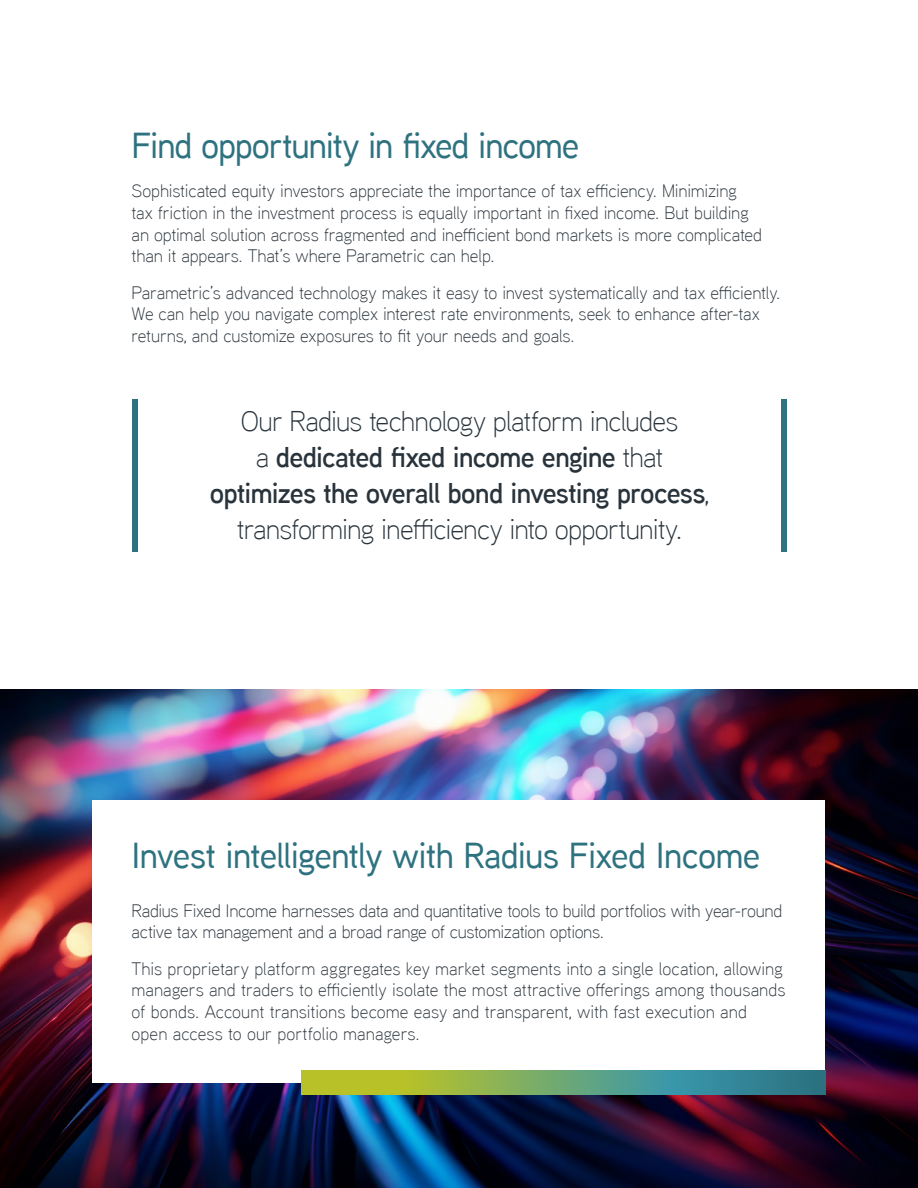
<style>
.page{position:relative;width:918px;height:1188px;background:#fff}
.page>*{position:absolute;margin:0;border:0;box-sizing:border-box;transform-origin:0 0}
.t1{font:500 36px "Aaux Next";letter-spacing:-.03em;color:#2e7280}
.t2{font:300 28.5px/36px "Aaux Next";letter-spacing:-.03em;color:#29333b;text-align:center}
.t3{font:300 18px/21.6px "Aaux Next";letter-spacing:-.01em;color:#2a333b}
.s1{font-weight:600}
</style>
<div class="page">
<img style="left:0;top:689px;width:918px;height:499px">
<div style="left:133px;top:399px;width:5px;height:153px;background:#2e7280"></div>
<div style="left:781px;top:399px;width:5px;height:153px;background:#2e7280"></div>
<div style="left:93px;top:800px;width:732px;height:283px;background:#fff"></div>
<svg style="left:302px;top:1071px;width:523px;height:24px;background:#70a469"></svg>
<h1 class="t1" style="left:132px;top:121px;width:449px">Find opportunity in fixed income</h1>
<p class="t3" style="left:132px;top:180px;width:632px">Sophisticated equity investors appreciate the importance of tax efficiency. Minimizing tax friction in the investment process is equally important in fixed income. But building an optimal solution across fragmented and inefficient bond markets is more complicated than it appears. That’s where Parametric can help.</p>
<p class="t3" style="left:132px;top:281px;width:650px">Parametric’s advanced technology makes it easy to invest systematically and tax efficiently.<br>We can help you navigate complex interest rate environments, seek to enhance after-tax returns, and customize exposures to fit your needs and goals.</p>
<h2 class="t2" style="left:210px;top:402px;width:501px">Our Radius technology platform includes<br>a <span class="s1">dedicated fixed income engine</span> that <span class="s1">optimizes the overall bond investing process</span>, transforming inefficiency into opportunity.</h2>
<h1 class="t1" style="left:132px;top:831px;width:630px">Invest intelligently with Radius Fixed Income</h1>
<p class="t3" style="left:132px;top:899px;width:652px">Radius Fixed Income harnesses data and quantitative tools to build portfolios with year-round active tax management and a broad range of customization options.</p>
<p class="t3" style="left:132px;top:957px;width:655px">This proprietary platform aggregates key market segments into a single location, allowing managers and traders to efficiently isolate the most attractive offerings among thousands of bonds. Account transitions become easy and transparent, with fast execution and open access to our portfolio managers.</p>
</div>
